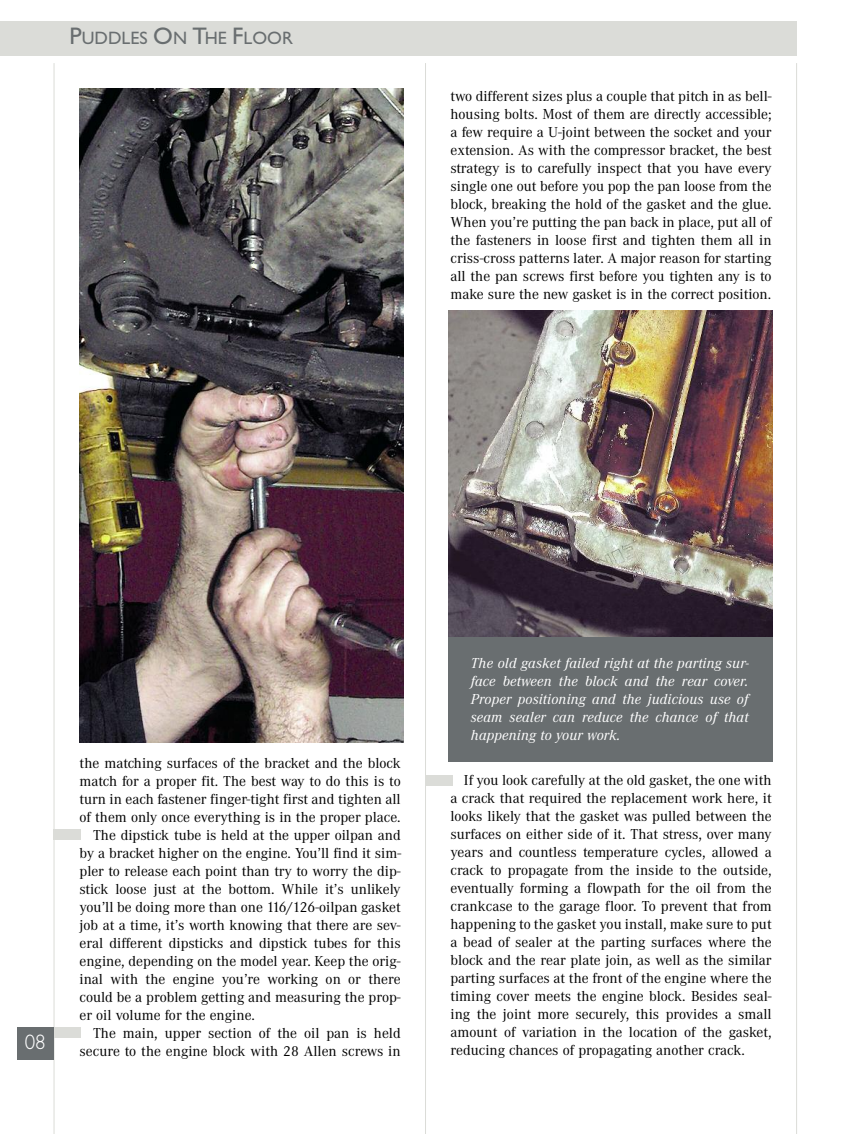
<style>
.page{position:relative;width:851px;height:1134px;background:#fff}
.page>*{position:absolute;margin:0;border:0;box-sizing:border-box;transform-origin:0 0}
.t1{font:300 21px "Gill Sans";color:#fff}
.t2{font:18px "Gill Sans";color:#696e70}
.t3{font:15px/18px "Corporate A";color:#000;text-align:justify}
.t4{font:italic 15px/18px "Corporate A";letter-spacing:.01em;color:#fff;text-align:justify}
.s1{font-size:24px}
</style>
<div class="page">
<div style="left:53px;top:1027px;width:28px;height:11px;background:#dbdcd8"></div>
<hr style="left:796px;top:63px;width:1px;height:1071px;background:#dbdcd8">
<hr style="left:54px;top:63px;width:1px;height:1071px;background:#dbdcd8">
<div style="left:18px;top:1027px;width:36px;height:33px;background:#696e70"></div>
<div style="left:0;top:21px;width:796px;height:35px;background:#dbdcd8"></div>
<hr style="left:425px;top:63px;width:1px;height:1071px;background:#dbdcd8">
<div style="left:53px;top:830px;width:28px;height:10px;background:#dbdcd8"></div>
<img style="left:79px;top:89px;width:324px;height:654px">
<div style="left:425px;top:775px;width:28px;height:11px;background:#dbdcd8"></div>
<img style="left:448px;top:311px;width:324px;height:326px">
<div style="left:448px;top:637px;width:324px;height:125px;background:#696e70"></div>
<p class="t2" style="left:70px;top:27px;width:225px"><span class="s1">P</span>UDDLES <span class="s1">O</span>N <span class="s1">T</span>HE <span class="s1">F</span>LOOR</p>
<p class="t3" style="left:450px;top:87px;width:323px">two different sizes plus a couple that pitch in as bell&shy;housing bolts. Most of them are directly accessible; a few require a U-joint between the socket and your extension. As with the compressor bracket, the best strategy is to carefully inspect that you have every single one out before you pop the pan loose from the block, breaking the hold of the gasket and the glue.<br>When you’re putting the pan back in place, put all of the fasteners in loose first and tighten them all in criss-cross patterns later. A major reason for starting all the pan screws first before you tighten any is to make sure the new gasket is in the correct position.</p>
<h1 class="t1" style="left:25px;top:1030px;width:22px">08</h1>
<p class="t3" style="left:80px;top:754px;width:322px">the matching surfaces of the bracket and the block</p>
<p class="t3" style="left:79px;top:772px;width:322px">match for a proper fit. The best way to do this is to</p>
<p class="t3" style="left:79px;top:790px;width:323px">turn in each fastener finger-tight first and tighten all</p>
<p class="t3" style="left:79px;top:808px;width:323px">of them only once everything is in the proper place.</p>
<p class="t3" style="left:93px;top:826px;width:309px">The dipstick tube is held at the upper oilpan and</p>
<p class="t3" style="left:80px;top:844px;width:323px">by a bracket higher on the engine. You’ll find it sim-</p>
<p class="t3" style="left:79px;top:862px;width:322px">pler to release each point than try to worry the dip-</p>
<p class="t3" style="left:79px;top:880px;width:323px">stick loose just at the bottom. While it’s unlikely</p>
<p class="t3" style="left:79px;top:898px;width:322px">you’ll be doing more than one 116/126-oilpan gasket</p>
<p class="t3" style="left:79px;top:916px;width:322px">job at a time, it’s worth knowing that there are sev-</p>
<p class="t3" style="left:80px;top:934px;width:323px">eral different dipsticks and dipstick tubes for this</p>
<p class="t3" style="left:80px;top:952px;width:322px">engine, depending on the model year. Keep the orig-</p>
<p class="t3" style="left:79px;top:970px;width:322px">inal with the engine you’re working on or there</p>
<p class="t3" style="left:79px;top:988px;width:322px">could be a problem getting and measuring the prop-</p>
<p class="t3" style="left:80px;top:1006px;width:177px">er oil volume for the engine.</p>
<p class="t3" style="left:93px;top:1024px;width:309px">The main, upper section of the oil pan is held</p>
<p class="t3" style="left:80px;top:1042px;width:322px">secure to the engine block with 28 Allen screws in</p>
<p class="t4" style="left:471px;top:654px;width:279px">The old gasket failed right at the parting sur&shy;face between the block and the rear cover.<br>Proper positioning and the judicious use of seam sealer can reduce the chance of that happening to your work.</p>
<p class="t3" style="left:450px;top:771px;width:323px;text-indent:13px">If you look carefully at the old gasket, the one with a crack that required the replacement work here, it looks likely that the gasket was pulled between the surfaces on either side of it. That stress, over many years and countless temperature cycles, allowed a crack to propagate from the inside to the outside, eventually forming a flowpath for the oil from the crankcase to the garage floor. To prevent that from happening to the gasket you install, make sure to put a bead of sealer at the parting surfaces where the block and the rear plate join, as well as the similar parting surfaces at the front of the engine where the timing cover meets the engine block. Besides seal&shy;ing the joint more securely, this provides a small amount of variation in the location of the gasket, reducing chances of propagating another crack.</p>
</div>
